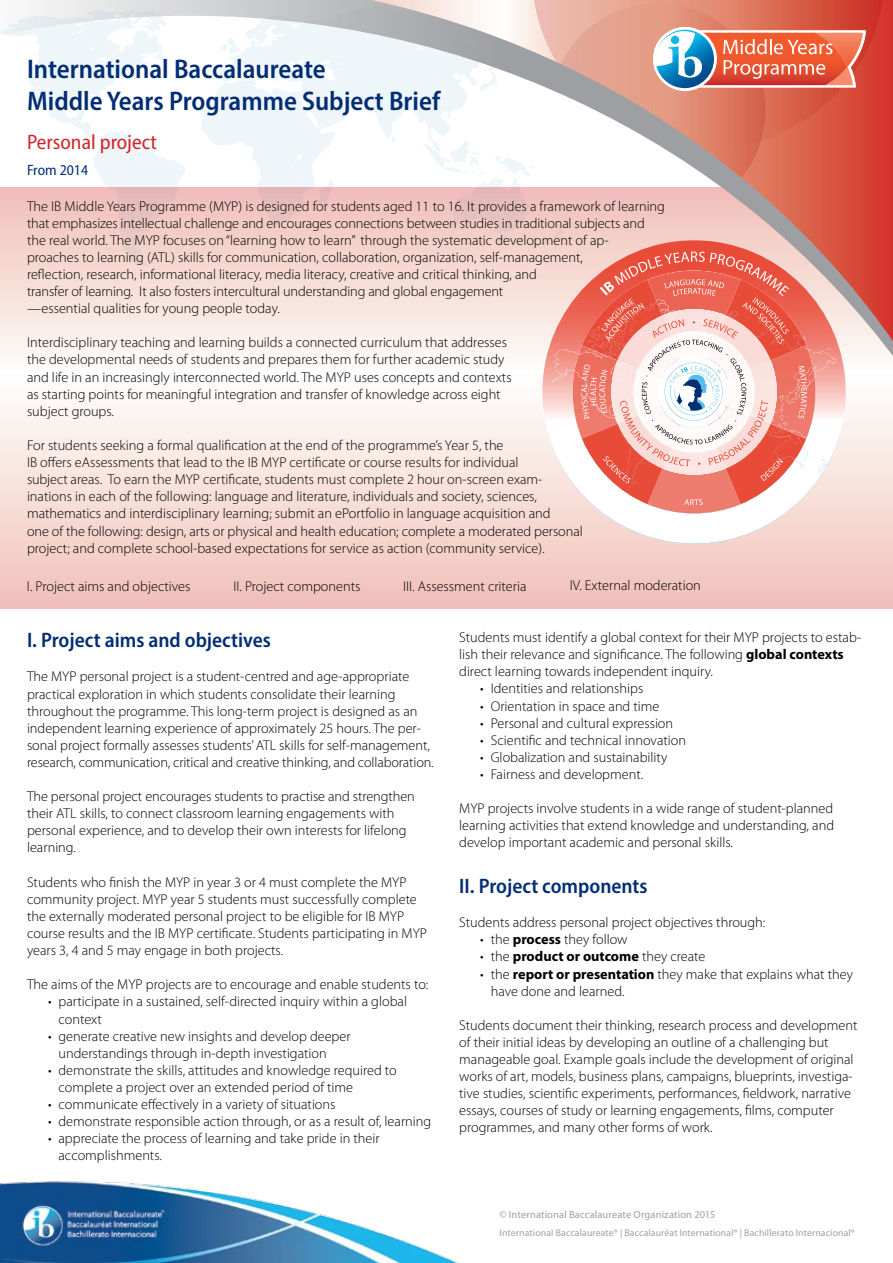
<style>
.page{position:relative;width:893px;height:1263px;background:#fff}
.page>*{position:absolute;margin:0;border:0;box-sizing:border-box;transform-origin:0 0}
.t1{font:600 semi-condensed 27px/32.4px "Myriad Pro";color:#002d73}
.t2{font:600 semi-condensed 21px "Myriad Pro";color:#002d73}
.t3{font:semi-condensed 21px "Myriad Pro";color:#d2232a}
.t4{font:semi-condensed 15px "Myriad Pro";color:#002d73}
.t5{font:300 14.25px/17.1px "Myriad Pro";color:#000}
.t6{font:700 14.25px "Myriad Pro";color:#000}
.t7{font:10.5px "Myriad Pro";letter-spacing:.01em;color:#9d9fa2}
.t8{font:9.75px "Myriad Pro";letter-spacing:.015em;color:#9d9fa2}
.s1{font-weight:700}
.s2{font-weight:300}
</style>
<div class="page">
<svg style="left:0;top:406px;width:893px;height:202px;background:#f5d7d1"></svg>
<svg style="left:0;top:0;width:893px;height:356px"></svg>
<svg style="left:371px;top:0;width:522px;height:341px"></svg>
<svg style="left:532px;top:0;width:353px;height:149px;background:#db7868"></svg>
<svg style="left:550px;top:3px;width:215px;height:215px;background:#d9a395"></svg>
<svg style="left:371px;top:0;width:22px;height:116px;background:#dce2e4"></svg>
<img style="left:0;top:1181px;width:459px;height:82px">
<svg style="left:542px;top:240px;width:304px;height:304px"></svg>
<svg style="left:423px;top:139px;width:414px;height:393px"></svg>
<svg style="left:653px;top:27px;width:213px;height:64px"></svg>
<h1 class="t1" style="left:27px;top:52px;width:415px">International Baccalaureate<br>Middle Years Programme Subject Brief</h1>
<h2 class="t3" style="left:27px;top:129px;width:131px">Personal project</h2>
<p class="t4" style="left:27px;top:160px;width:63px">From 2014</p>
<p class="t5" style="left:27px;top:197px;width:639px">The IB Middle Years Programme (MYP) is designed for students aged 11 to 16. It provides a framework of learning that emphasizes intellectual challenge and encourages connections between studies in traditional subjects and the real world. The MYP focuses on “learning how to learn” through the systematic development of ap-<br>proaches to learning (ATL) skills for communication, collaboration, organization, self-management,<br>reflection, research, informational literacy, media literacy, creative and critical thinking, and<br>transfer of learning. It also fosters intercultural understanding and global engagement<br>—essential qualities for young people today.</p>
<p class="t5" style="left:27px;top:334px;width:486px">Interdisciplinary teaching and learning builds a connected curriculum that addresses the developmental needs of students and prepares them for further academic study and life in an increasingly interconnected world. The MYP uses concepts and contexts as starting points for meaningful integration and transfer of knowledge across eight subject groups.</p>
<p class="t5" style="left:27px;top:437px;width:557px">For students seeking a formal qualification at the end of the programme’s Year 5, the<br>IB offers eAssessments that lead to the IB MYP certificate or course results for individual<br>subject areas. To earn the MYP certificate, students must complete 2 hour on-screen exam&shy;inations in each of the following: language and literature, individuals and society, sciences, mathematics and interdisciplinary learning; submit an ePortfolio in language acquisition and<br>one of the following: design, arts or physical and health education; complete a moderated personal project; and complete school-based expectations for service as action (community service).</p>
<p class="t5" style="left:27px;top:578px;width:165px">I. Project aims and objectives</p>
<p class="t5" style="left:233px;top:578px;width:129px">II. Project components</p>
<p class="t5" style="left:403px;top:578px;width:125px">III. Assessment criteria</p>
<p class="t5" style="left:570px;top:577px;width:133px">IV. External moderation</p>
<h2 class="t2" style="left:27px;top:627px;width:245px">I. Project aims and objectives</h2>
<p class="t5" style="left:27px;top:668px;width:408px">The MYP personal project is a student-centred and age-appropriate practical exploration in which students consolidate their learning throughout the programme. This long-term project is designed as an independent learning experience of approximately 25 hours. The per&shy;sonal project formally assesses students’ ATL skills for self-management, research, communication, critical and creative thinking, and collaboration.</p>
<p class="t5" style="left:27px;top:788px;width:389px">The personal project encourages students to practise and strengthen their ATL skills, to connect classroom learning engagements with personal experience, and to develop their own interests for lifelong learning.</p>
<p class="t5" style="left:27px;top:874px;width:402px">Students who finish the MYP in year 3 or 4 must complete the MYP community project. MYP year 5 students must successfully complete the externally moderated personal project to be eligible for IB MYP course results and the IB MYP certificate. Students participating in MYP years 3, 4 and 5 may engage in both projects.</p>
<p class="t5" style="left:27px;top:976px;width:403px">The aims of the MYP projects are to encourage and enable students to:</p>
<p class="t5" style="left:59px;top:993px;width:350px;text-indent:-11px">• participate in a sustained, self-directed inquiry within a global context</p>
<p class="t5" style="left:59px;top:1027px;width:294px;text-indent:-11px">• generate creative new insights and develop deeper understandings through in-depth investigation</p>
<p class="t5" style="left:59px;top:1062px;width:340px;text-indent:-11px">• demonstrate the skills, attitudes and knowledge required to complete a project over an extended period of time</p>
<p class="t5" style="left:48px;top:1096px;width:289px">• communicate effectively in a variety of situations</p>
<p class="t5" style="left:48px;top:1113px;width:385px">• demonstrate responsible action through, or as a result of, learning</p>
<p class="t5" style="left:59px;top:1130px;width:323px;text-indent:-11px">• appreciate the process of learning and take pride in their accomplishments.</p>
<p class="t5" style="left:459px;top:629px;width:404px">Students must identify a global context for their MYP projects to estab&shy;lish their relevance and significance. The following <span class="s1">global contexts </span>direct learning towards independent inquiry.</p>
<p class="t5" style="left:480px;top:680px;width:165px">• Identities and relationships</p>
<p class="t5" style="left:480px;top:697px;width:181px">• Orientation in space and time</p>
<p class="t5" style="left:480px;top:715px;width:194px">• Personal and cultural expression</p>
<p class="t5" style="left:480px;top:732px;width:207px">• Scientific and technical innovation</p>
<p class="t5" style="left:480px;top:749px;width:189px">• Globalization and sustainability</p>
<p class="t5" style="left:480px;top:766px;width:164px">• Fairness and development.</p>
<p class="t5" style="left:459px;top:800px;width:376px;text-align:justify">MYP projects involve students in a wide range of student-planned learning activities that extend knowledge and understanding, and develop important academic and personal skills.</p>
<h2 class="t2" style="left:459px;top:873px;width:190px">II. Project components</h2>
<p class="t5" style="left:459px;top:914px;width:308px">Students address personal project objectives through:</p>
<p class="t5" style="left:480px;top:931px;width:149px">• the <span class="s1">process</span> they follow</p>
<p class="t6" style="left:480px;top:947px;width:227px"><span class="s2">• the</span> product or outcome <span class="s2">they create</span></p>
<p class="t5" style="left:491px;top:965px;width:364px;text-indent:-11px">• the <span class="s1">report or presentation</span> they make that explains what they have done and learned.</p>
<p class="t5" style="left:459px;top:1017px;width:400px">Students document their thinking, research process and development of their initial ideas by developing an outline of a challenging but manageable goal. Example goals include the development of original works of art, models, business plans, campaigns, blueprints, investiga&shy;tive studies, scientific experiments, performances, fieldwork, narrative essays, courses of study or learning engagements, films, computer programmes, and many other forms of work.</p>
<p class="t7" style="left:500px;top:1208px;width:217px">© International Baccalaureate Organization 2015</p>
<p class="t8" style="left:500px;top:1226px;width:357px">International Baccalaureate® | Baccalauréat International® | Bachillerato Internacional®</p>
</div>
